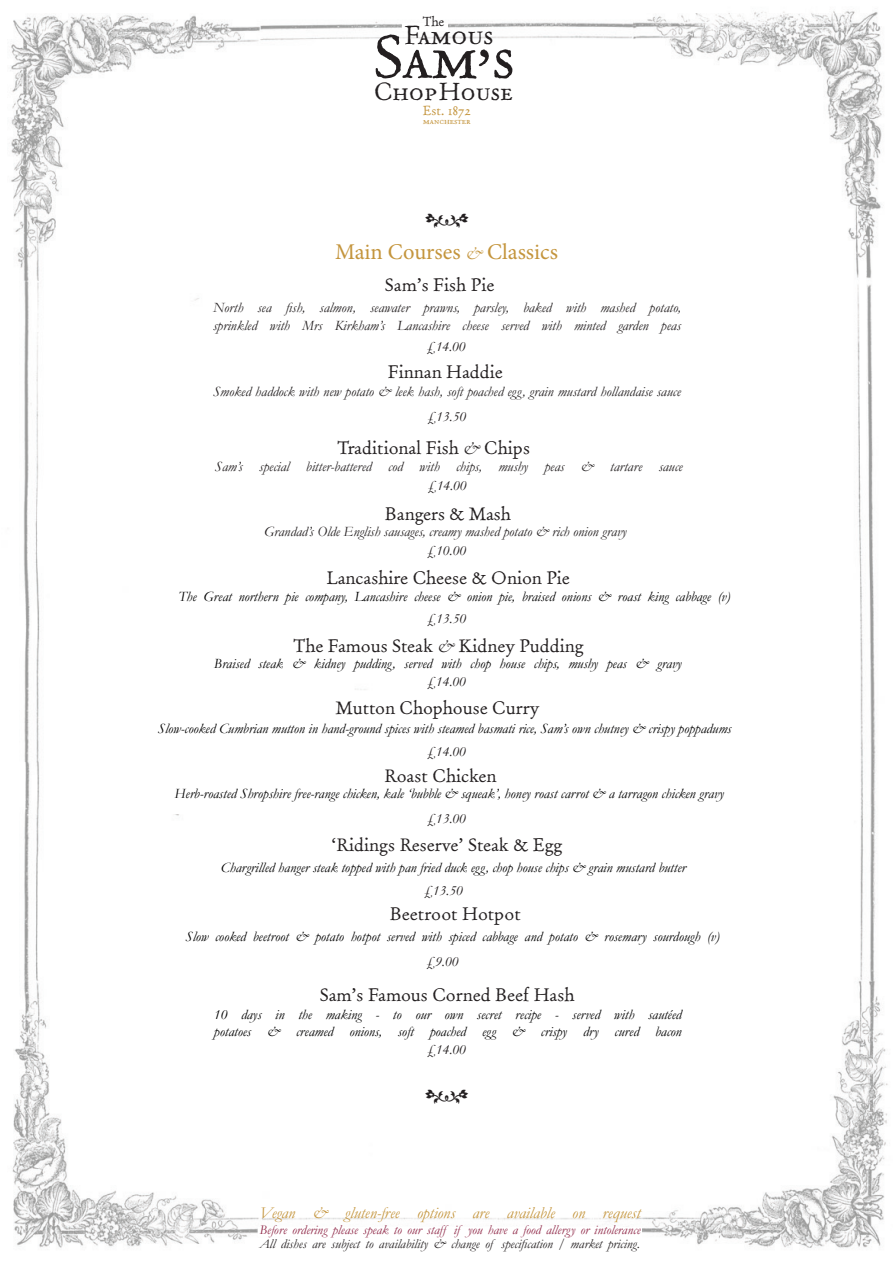
<style>
.page{position:relative;width:893px;height:1263px;background:#fff}
.page>*{position:absolute;margin:0;border:0;box-sizing:border-box;transform-origin:0 0}
.t1{font:59.4px "Old Claude LP Expert";color:#231f20}
.t2{font:58.05px "Old Claude LP Expert";color:#231f20}
.t3{font:26.1px "Old Claude LP Expert";color:#231f20}
.t4{font:24.45px "Old Claude LP Expert";color:#231f20}
.t5{font:22.5px "Minion Pro";color:#c4953d}
.t6{font:18px "Old Claude LP Regular";color:#231f20}
.t7{font:18px "Minion Pro";color:#231f20}
.t8{font:italic 16.5px "Garamond";color:#c4953d}
.t9{font:italic 14.25px/17.1px "Garamond";color:#000001}
.t10{font:italic 14.25px/17.1px "Garamond";color:#231f20}
.t11{font:italic 13.35px "Garamond";color:#231f20}
.t12{font:italic 13.35px "Garamond";color:#8f2747}
.t13{font:13.05px "Old Claude LP Regular";color:#231f20}
.t14{font:12.9px "Old Claude LP Regular";color:#c4953e}
.t15{font:8.7px "Old Claude LP Expert";color:#c4953e}
.s1{font-family:"Old Claude LP Expert"}
.s2{font-family:"Old Claude LP Regular";font-size:61.05px}
.s3{font-family:"Old Claude LP Regular"}
.s4{font-family:"Garamond";font-style:italic;font-size:18px}
.s5{font-family:"Garamond";font-style:italic}
</style>
<div class="page">
<img style="left:11px;top:11px;width:877px;height:1237px">
<div style="left:402px;top:23px;width:46px;height:7px;background:#fff"></div>
<svg style="left:258px;top:1227px;width:384px;height:21px"></svg>
<svg style="left:445px;top:214px;width:24px;height:14px"></svg>
<svg style="left:445px;top:1089px;width:23px;height:15px"></svg>
<p class="t13" style="left:423px;top:14px;width:23px"><span class="s1">T</span>he</p>
<h3 class="t3" style="left:404px;top:19px;width:91px">Famous</h3>
<h2 class="t2" style="left:476px;top:35px;width:18px">’</h2>
<h1 class="t1" style="left:373px;top:20px;width:144px"><span class="s2">S</span>am s</h1>
<h3 class="t4" style="left:374px;top:76px;width:140px"><span class="s3">C</span>hop<span class="s3">H</span>ouse</h3>
<p class="t14" style="left:423px;top:103px;width:49px">Est. 1872</p>
<p class="t15" style="left:423px;top:115px;width:49px">manchester</p>
<p class="t7" style="left:425px;top:207px;width:27px">•</p>
<p class="t5" style="left:335px;top:236px;width:224px">Main Courses <span class="s4">&amp;</span> Classics</p>
<p class="t6" style="left:385px;top:274px;width:111px">Sam’s Fish Pie</p>
<p class="t10" style="left:213px;top:299px;width:469px">North sea fish, salmon, seawater prawns, parsley, baked with mashed potato, sprinkled with Mrs Kirkham’s Lancashire cheese served with minted garden peas</p>
<p class="t6" style="left:388px;top:360px;width:117px">Finnan Haddie</p>
<p class="t10" style="left:213px;top:383px;width:469px">Smoked haddock with new potato &amp; leek hash, soft poached egg, grain mustard hollandaise sauce</p>
<p class="t10" style="left:427px;top:337px;width:40px">£14.00</p>
<p class="t10" style="left:427px;top:407px;width:40px">£13.50</p>
<p class="t6" style="left:337px;top:436px;width:194px">Traditional Fish <span class="s5">&amp;</span> Chips</p>
<p class="t10" style="left:215px;top:457px;width:469px">Sam’s special bitter-battered cod with chips, mushy peas &amp; tartare sauce</p>
<p class="t10" style="left:428px;top:477px;width:40px">£14.00</p>
<p class="t6" style="left:385px;top:502px;width:128px">Bangers &amp; Mash</p>
<p class="t10" style="left:264px;top:523px;width:364px">Grandad’s Olde English sausages, creamy mashed potato &amp; rich onion gravy</p>
<p class="t10" style="left:427px;top:542px;width:40px">£10.00</p>
<p class="t6" style="left:326px;top:567px;width:245px">Lancashire Cheese &amp; Onion Pie</p>
<p class="t9" style="left:178px;top:588px;width:553px">The Great northern pie company, Lancashire cheese &amp; onion pie, braised onions &amp; roast king cabbage (v)</p>
<p class="t10" style="left:427px;top:610px;width:40px">£13.50</p>
<p class="t6" style="left:293px;top:634px;width:292px">The Famous Steak <span class="s5">&amp;</span> Kidney Pudding</p>
<p class="t9" style="left:214px;top:654px;width:469px">Braised steak &amp; kidney pudding, served with chop house chips, mushy peas &amp; gravy</p>
<p class="t10" style="left:427px;top:673px;width:40px">£14.00</p>
<p class="t6" style="left:336px;top:696px;width:205px">Mutton Chophouse Curry</p>
<p class="t9" style="left:158px;top:719px;width:575px">Slow-cooked Cumbrian mutton in hand-ground spices with steamed basmati rice, Sam’s own chutney &amp; crispy poppadums</p>
<p class="t10" style="left:427px;top:742px;width:40px">£14.00</p>
<p class="t6" style="left:385px;top:764px;width:113px">Roast Chicken</p>
<p class="t9" style="left:175px;top:785px;width:551px">Herb-roasted Shropshire free-range chicken, kale ‘bubble &amp; squeak’, honey roast carrot &amp; a tarragon chicken gravy</p>
<p class="t10" style="left:427px;top:809px;width:40px">£13.00</p>
<p class="t6" style="left:331px;top:833px;width:232px">‘Ridings Reserve’ Steak &amp; Egg</p>
<p class="t9" style="left:221px;top:858px;width:466px">Chargrilled hanger steak topped with pan fried duck egg, chop house chips &amp; grain mustard butter</p>
<p class="t10" style="left:424px;top:881px;width:40px">£13.50</p>
<p class="t6" style="left:390px;top:903px;width:132px">Beetroot Hotpot</p>
<p class="t10" style="left:426px;top:952px;width:34px">£9.00</p>
<p class="t9" style="left:186px;top:928px;width:536px">Slow cooked beetroot &amp; potato hotpot served with spiced cabbage and potato &amp; rosemary sourdough (v)</p>
<p class="t6" style="left:320px;top:983px;width:256px">Sam’s Famous Corned Beef Hash</p>
<p class="t9" style="left:214px;top:1005px;width:469px">10 days in the making - to our own secret recipe - served with sautéed potatoes &amp; creamed onions, soft poached egg &amp; crispy dry cured bacon</p>
<p class="t10" style="left:427px;top:1041px;width:40px">£14.00</p>
<p class="t7" style="left:424px;top:1083px;width:27px">•</p>
<p class="t8" style="left:260px;top:1202px;width:382px">Vegan &amp; gluten-free options are available on request</p>
<p class="t12" style="left:260px;top:1220px;width:382px">Before ordering please speak to our staff if you have a food allergy or intolerance</p>
<p class="t11" style="left:259px;top:1235px;width:382px">All dishes are subject to availability &amp; change of specification / market pricing.</p>
</div>
